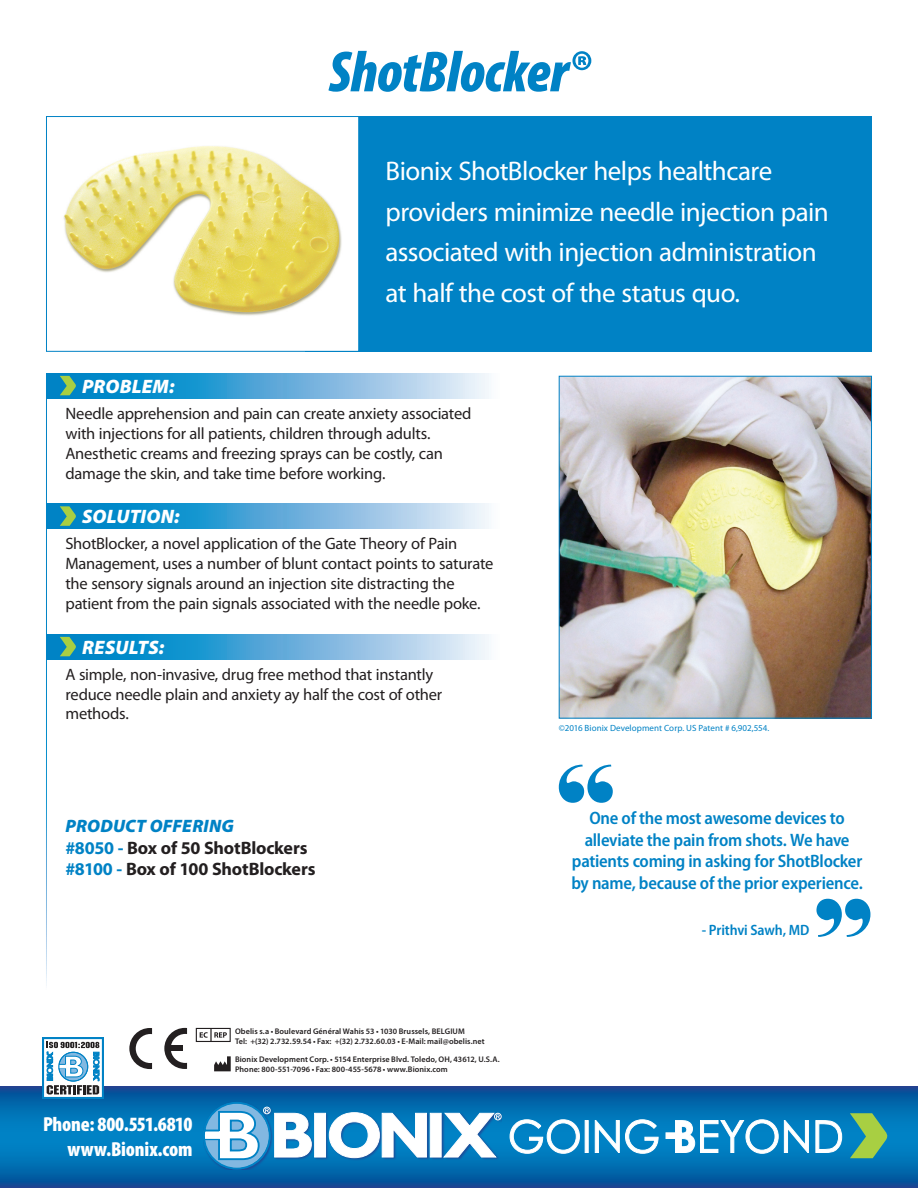
<style>
.page{position:relative;width:918px;height:1188px;background:#fff}
.page>*{position:absolute;margin:0;border:0;box-sizing:border-box;transform-origin:0 0}
.t1{font:italic 900 condensed 58.5px "Myriad Pro";letter-spacing:-.01em;color:#0082c5}
.t2{font:27px/40.5px "Myriad Pro";letter-spacing:-.02em;color:#fff}
.t3{font:900 condensed 20.4px/24.5px "Myriad Pro";letter-spacing:-.005em;color:#fff;text-align:right}
.t4{font:italic 900 19.5px "Myriad Pro";letter-spacing:.01em;color:#fff}
.t5{font:600 semi-condensed 18px/21.6px "Myriad Pro";letter-spacing:-.015em;color:#0082c5;text-align:center}
.t6{font:700 18px "Myriad Pro";letter-spacing:-.01em;color:#231f20}
.t7{font:italic 900 18px "Myriad Pro";letter-spacing:.01em;color:#0082c5}
.t8{font:16.5px/19.8px "Myriad Pro";letter-spacing:-.015em;color:#231f20}
.t9{font:600 semi-condensed 15px "Myriad Pro";letter-spacing:-.005em;color:#0082c5}
.t10{font:9px "Myriad Pro";letter-spacing:.01em;color:#0082c5}
.t11{font:600 8.1px/9.8px "Myriad Pro";letter-spacing:.01em;color:#231f20}
.s1{color:#0082c5}
</style>
<div class="page">
<div style="left:305px;top:116px;width:567px;height:236px;background:#0082c5"></div>
<svg style="left:0;top:1086px;width:918px;height:102px;background:#0465aa"></svg>
<svg style="left:509px;top:1119px;width:71px;height:35px"></svg>
<svg style="left:585px;top:1120px;width:4px;height:33px"></svg>
<svg style="left:595px;top:1119px;width:64px;height:35px"></svg>
<svg style="left:675px;top:1119px;width:134px;height:35px"></svg>
<svg style="left:815px;top:1120px;width:27px;height:33px"></svg>
<svg style="left:850px;top:1113px;width:39px;height:45px;background:#60ac78"></svg>
<div style="left:666px;top:1133px;width:16px;height:6px;background:#fff"></div>
<div style="left:203px;top:1102px;width:298px;height:68px;background:#253f8e;opacity:.75"></div>
<div style="left:314px;top:1113px;width:12px;height:44px;background:#fff;border:1px solid #fff"></div>
<svg style="left:329px;top:1112px;width:98px;height:46px"></svg>
<div style="left:430px;top:1113px;width:11px;height:44px;background:#fff;border:1px solid #fff"></div>
<svg style="left:443px;top:1113px;width:57px;height:44px"></svg>
<div style="left:494px;top:1113px;width:7px;height:7px;border:1px solid #fff;border-radius:50%"></div>
<svg style="left:203px;top:1102px;width:109px;height:68px"></svg>
<div style="left:263px;top:1107px;width:7px;height:7px;border:1px solid #fff;border-radius:50%"></div>
<svg style="left:45px;top:1041px;width:55px;height:55px"></svg>
<svg style="left:46px;top:1042px;width:53px;height:52px"></svg>
<div style="left:42px;top:1037px;width:62px;height:62px;border:1px solid #0082c5"></div>
<img style="left:561px;top:378px;width:309px;height:339px">
<div style="left:559px;top:376px;width:313px;height:343px;border:1px solid #0082c5"></div>
<div style="left:46px;top:117px;width:313px;height:234px;background:#fff"></div>
<img style="left:63px;top:146px;width:279px;height:170px">
<div style="left:46px;top:116px;width:313px;height:236px;border:1px solid #0082c5"></div>
<svg style="left:46px;top:373px;width:443px;height:25px;background:#5fafdb"></svg>
<svg style="left:60px;top:376px;width:17px;height:19px"></svg>
<svg style="left:46px;top:504px;width:443px;height:25px;background:#5eaedb"></svg>
<svg style="left:60px;top:506px;width:17px;height:20px"></svg>
<svg style="left:46px;top:634px;width:443px;height:25px;background:#5fafdb"></svg>
<svg style="left:60px;top:637px;width:17px;height:19px"></svg>
<svg style="left:129px;top:1028px;width:23px;height:41px"></svg>
<svg style="left:164px;top:1028px;width:23px;height:41px"></svg>
<div style="left:170px;top:1045px;width:13px;height:6px;background:#231f20"></div>
<div style="left:196px;top:1028px;width:35px;height:14px;border:1px solid #231f20"></div>
<svg style="left:200px;top:1028px;width:27px;height:14px"></svg>
<svg style="left:214px;top:1056px;width:17px;height:15px"></svg>
<svg style="left:559px;top:765px;width:54px;height:38px"></svg>
<svg style="left:816px;top:899px;width:54px;height:38px"></svg>
<p class="t1" style="left:329px;top:41px;width:262px">ShotBlocker®</p>
<p class="t4" style="left:82px;top:375px;width:94px">PROBLEM:</p>
<p class="t2" style="left:386px;top:150px;width:445px">Bionix ShotBlocker helps healthcare providers minimize needle injection pain associated with injection administration at half the cost of the status quo.</p>
<p class="t8" style="left:65px;top:404px;width:408px">Needle apprehension and pain can create anxiety associated with injections for all patients, children through adults.<br>Anesthetic creams and freezing sprays can be costly, can damage the skin, and take time before working.</p>
<p class="t4" style="left:82px;top:506px;width:99px">SOLUTION:</p>
<p class="t8" style="left:65px;top:534px;width:429px">ShotBlocker, a novel application of the Gate Theory of Pain Management, uses a number of blunt contact points to saturate the sensory signals around an injection site distracting the patient from the pain signals associated with the needle poke.</p>
<p class="t4" style="left:82px;top:636px;width:84px">RESULTS:</p>
<p class="t8" style="left:65px;top:664px;width:378px">A simple, non-invasive, drug free method that instantly reduce needle plain and anxiety ay half the cost of other methods.</p>
<p class="t7" style="left:66px;top:816px;width:170px">PRODUCT OFFERING</p>
<p class="t6" style="left:65px;top:836px;width:244px"><span class="s1">#8050 -</span> Box of 50 ShotBlockers</p>
<p class="t6" style="left:65px;top:858px;width:252px"><span class="s1">#8100 -</span> Box of 100 ShotBlockers</p>
<p class="t3" style="left:43px;top:1112px;width:151px">Phone: 800.551.6810 www.Bionix.com</p>
<p class="t11" style="left:235px;top:1026px;width:251px">Obelis s.a • Boulevard Général Wahis 53 • 1030 Brussels, BELGIUM<br>Tel: +(32) 2.732.59.54 • Fax: +(32) 2.732.60.03 • E-Mail: mail@obelis.net</p>
<p class="t11" style="left:235px;top:1054px;width:266px">Bionix Development Corp. • 5154 Enterprise Blvd. Toledo, OH, 43612, U.S.A.<br>Phone: 800-551-7096 • Fax: 800-455-5678 • www.Bionix.com</p>
<p class="t10" style="left:559px;top:722px;width:212px">©2016 Bionix Development Corp. US Patent # 6,902,554.</p>
<p class="t5" style="left:571px;top:808px;width:293px">One of the most awesome devices to alleviate the pain from shots. We have patients coming in asking for ShotBlocker by name, because of the prior experience.</p>
<p class="t9" style="left:702px;top:921px;width:109px">- Prithvi Sawh, MD</p>
</div>
